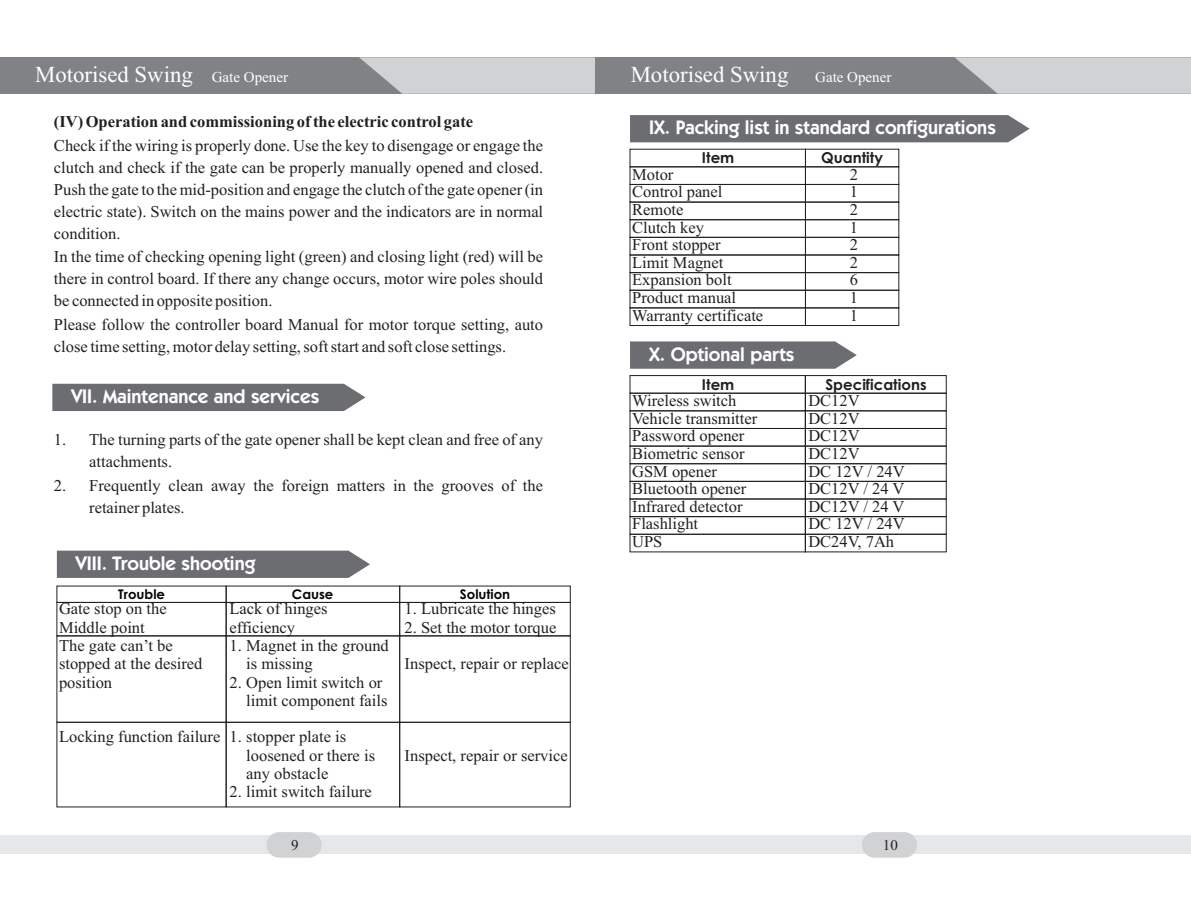
<style>
.page{position:relative;width:1191px;height:915px;background:#fff}
.page>*{position:absolute;margin:0;border:0;box-sizing:border-box;transform-origin:0 0}
.t1{font:22.8px "Times New Roman";color:#fff}
.t2{font:600 19.5px "Kabel IT Cby BT";color:#fff}
.t3{font:16.5px/17.5px "Times New Roman";color:#231f20}
.t4{font:700 16.5px "Times New Roman";color:#231f20}
.t5{font:700 15px "Century Gothic";color:#231f20}
.t6{font:15px "Times New Roman";color:#231f20}
.t7{font:700 13.35px "Century Gothic";color:#040503}
.s1{font-size:15px}
</style>
<div class="page">
<div style="left:0;top:57px;width:595px;height:37px;background:#808285"></div>
<svg style="left:359px;top:57px;width:236px;height:37px;background:#c8c9cb"></svg>
<div style="left:0;top:835px;width:595px;height:18px;background:#e6e7e9"></div>
<div style="left:266px;top:831px;width:55px;height:26px;background:#d1d2d4;border-radius:13px"></div>
<div style="left:595px;top:57px;width:596px;height:37px;background:#808285"></div>
<svg style="left:955px;top:57px;width:236px;height:37px;background:#c8c9cb"></svg>
<div style="left:595px;top:835px;width:596px;height:18px;background:#e6e7e9"></div>
<div style="left:862px;top:831px;width:55px;height:26px;background:#d1d2d4;border-radius:13px"></div>
<svg style="left:57px;top:550px;width:313px;height:27px;background:#747578"></svg>
<div style="left:56px;top:601px;width:171px;height:35px;border:1px solid #231f20"></div>
<div style="left:226px;top:601px;width:174px;height:35px;border:1px solid #231f20"></div>
<div style="left:399px;top:601px;width:172px;height:35px;border:1px solid #231f20"></div>
<div style="left:56px;top:635px;width:171px;height:87px;border:1px solid #231f20"></div>
<div style="left:226px;top:635px;width:174px;height:87px;border:1px solid #231f20"></div>
<div style="left:399px;top:635px;width:172px;height:87px;border:1px solid #231f20"></div>
<div style="left:56px;top:721px;width:171px;height:86px;border:1px solid #231f20"></div>
<div style="left:226px;top:721px;width:174px;height:86px;border:1px solid #231f20"></div>
<div style="left:399px;top:721px;width:172px;height:86px;border:1px solid #231f20"></div>
<div style="left:630px;top:115px;width:399px;height:27px;background:#6c6d70"></div>
<div style="left:805px;top:166px;width:94px;height:19px;border:1px solid #231f20"></div>
<div style="left:805px;top:184px;width:94px;height:18px;border:1px solid #231f20"></div>
<div style="left:805px;top:201px;width:94px;height:19px;border:1px solid #231f20"></div>
<div style="left:805px;top:219px;width:94px;height:19px;border:1px solid #231f20"></div>
<div style="left:805px;top:237px;width:94px;height:18px;border:1px solid #231f20"></div>
<div style="left:805px;top:254px;width:94px;height:19px;border:1px solid #231f20"></div>
<div style="left:805px;top:272px;width:94px;height:18px;border:1px solid #231f20"></div>
<div style="left:805px;top:290px;width:94px;height:18px;border:1px solid #231f20"></div>
<div style="left:805px;top:307px;width:94px;height:19px;border:1px solid #231f20"></div>
<div style="left:629px;top:166px;width:177px;height:19px;border:1px solid #231f20"></div>
<div style="left:629px;top:184px;width:177px;height:18px;border:1px solid #231f20"></div>
<div style="left:629px;top:201px;width:177px;height:19px;border:1px solid #231f20"></div>
<div style="left:629px;top:219px;width:177px;height:19px;border:1px solid #231f20"></div>
<div style="left:629px;top:237px;width:177px;height:18px;border:1px solid #231f20"></div>
<div style="left:629px;top:254px;width:177px;height:19px;border:1px solid #231f20"></div>
<div style="left:629px;top:272px;width:177px;height:18px;border:1px solid #231f20"></div>
<div style="left:629px;top:290px;width:177px;height:18px;border:1px solid #231f20"></div>
<div style="left:629px;top:307px;width:177px;height:19px;border:1px solid #231f20"></div>
<svg style="left:630px;top:341px;width:226px;height:27px;background:#747578"></svg>
<div style="left:629px;top:375px;width:177px;height:18px;border:1px solid #231f20"></div>
<div style="left:629px;top:392px;width:177px;height:19px;border:1px solid #231f20"></div>
<div style="left:629px;top:410px;width:177px;height:19px;border:1px solid #231f20"></div>
<div style="left:629px;top:428px;width:177px;height:18px;border:1px solid #231f20"></div>
<div style="left:629px;top:445px;width:177px;height:19px;border:1px solid #231f20"></div>
<div style="left:629px;top:463px;width:177px;height:18px;border:1px solid #231f20"></div>
<div style="left:629px;top:480px;width:177px;height:19px;border:1px solid #231f20"></div>
<div style="left:629px;top:498px;width:177px;height:19px;border:1px solid #231f20"></div>
<div style="left:629px;top:516px;width:177px;height:18px;border:1px solid #231f20"></div>
<div style="left:629px;top:533px;width:177px;height:19px;border:1px solid #231f20"></div>
<div style="left:805px;top:375px;width:141px;height:18px;border:1px solid #231f20"></div>
<div style="left:805px;top:392px;width:141px;height:19px;border:1px solid #231f20"></div>
<div style="left:805px;top:410px;width:141px;height:19px;border:1px solid #231f20"></div>
<div style="left:805px;top:428px;width:141px;height:18px;border:1px solid #231f20"></div>
<div style="left:805px;top:445px;width:141px;height:19px;border:1px solid #231f20"></div>
<div style="left:805px;top:463px;width:141px;height:18px;border:1px solid #231f20"></div>
<div style="left:805px;top:480px;width:141px;height:19px;border:1px solid #231f20"></div>
<div style="left:805px;top:498px;width:141px;height:19px;border:1px solid #231f20"></div>
<div style="left:805px;top:516px;width:141px;height:18px;border:1px solid #231f20"></div>
<div style="left:805px;top:533px;width:141px;height:19px;border:1px solid #231f20"></div>
<svg style="left:52px;top:383px;width:313px;height:28px;background:#747578"></svg>
<h1 class="t1" style="left:35px;top:67px;width:254px">Motorised Swing <span class="s1">Gate Opener</span></h1>
<p class="t4" style="left:54px;top:116px;width:421px">(IV) Operation and commissioning of the electric control gate</p>
<p class="t3" style="left:54px;top:136px;width:490px;line-height:21.9px;text-align:justify">Check if the wiring is properly done. Use the key to disengage or engage the clutch and check if the gate can be properly manually opened and closed.<br>Push the gate to the mid-position and engage the clutch of the gate opener (in electric state). Switch on the mains power and the indicators are in normal condition.</p>
<p class="t3" style="left:54px;top:247px;width:490px;line-height:21.9px;text-align:justify">In the time of checking opening light (green) and closing light (red) will be there in control board. If there any change occurs, motor wire poles should be connected in opposite position.</p>
<p class="t3" style="left:54px;top:315px;width:490px;line-height:21.9px">Please follow the controller board Manual for motor torque setting, auto close time setting, motor delay setting, soft start and soft close settings.</p>
<p class="t2" style="left:71px;top:388px;width:249px">VII. Maintenance and services</p>
<p class="t3" style="left:89px;top:430px;width:455px;line-height:21.9px;text-indent:-35px">1. The turning parts of the gate opener shall be kept clean and free of any attachments.</p>
<p class="t3" style="left:89px;top:476px;width:455px;line-height:21.9px;text-indent:-35px">2. Frequently clean away the foreign matters in the grooves of the retainer plates.</p>
<p class="t2" style="left:76px;top:554px;width:181px">VIII. Trouble shooting</p>
<p class="t7" style="left:118px;top:589px;width:48px">Trouble</p>
<p class="t7" style="left:292px;top:588px;width:43px">Cause</p>
<p class="t7" style="left:460px;top:589px;width:52px">Solution</p>
<p class="t3" style="left:59px;top:601px;width:145px;line-height:18.3px">Gate stop on the<br>Middle point<br>The gate can’t be stopped at the desired position</p>
<p class="t3" style="left:59px;top:729px;width:163px">Locking function failure</p>
<p class="t3" style="left:229px;top:601px;width:100px;line-height:18.3px">Lack of hinges efficiency</p>
<p class="t3" style="left:246px;top:637px;width:144px;line-height:18.3px;text-indent:-17px">1. Magnet in the ground is missing</p>
<p class="t3" style="left:246px;top:674px;width:143px;line-height:18.3px;text-indent:-17px">2. Open limit switch or limit component fails</p>
<p class="t3" style="left:246px;top:729px;width:130px;line-height:18.3px;text-indent:-17px">1. stopper plate is loosened or there is any obstacle</p>
<p class="t3" style="left:229px;top:784px;width:144px">2. limit switch failure</p>
<p class="t3" style="left:404px;top:601px;width:153px">1. Lubricate the hinges</p>
<p class="t3" style="left:404px;top:619px;width:153px">2. Set the motor torque</p>
<p class="t3" style="left:404px;top:656px;width:166px">Inspect, repair or replace</p>
<p class="t3" style="left:404px;top:747px;width:165px">Inspect, repair or service</p>
<p class="t6" style="left:291px;top:839px;width:9px">9</p>
<h1 class="t1" style="left:630px;top:67px;width:262px">Motorised Swing <span class="s1">Gate Opener</span></h1>
<p class="t2" style="left:649px;top:119px;width:348px">IX. Packing list in standard configurations</p>
<p class="t5" style="left:702px;top:152px;width:34px">Item</p>
<p class="t5" style="left:821px;top:152px;width:63px">Quantity</p>
<p class="t3" style="left:632px;top:167px;width:133px">Motor<br>Control panel<br>Remote<br>Clutch key<br>Front stopper<br>Limit Magnet<br>Expansion bolt<br>Product manual<br>Warranty certificate</p>
<p class="t3" style="left:849px;top:167px;width:10px;text-align:justify">2<br>1<br>2<br>1<br>2<br>2<br>6<br>1<br>1</p>
<p class="t2" style="left:649px;top:345px;width:147px">X. Optional parts</p>
<p class="t5" style="left:702px;top:378px;width:34px">Item</p>
<p class="t5" style="left:825px;top:378px;width:103px">Specifications</p>
<p class="t3" style="left:632px;top:393px;width:127px">Wireless switch<br>Vehicle transmitter<br>Password opener<br>Biometric sensor<br>GSM opener<br>Bluetooth opener<br>Infrared detector<br>Flashlight<br>UPS</p>
<p class="t3" style="left:808px;top:393px;width:98px">DC12V<br>DC12V<br>DC12V<br>DC12V<br>DC 12V / 24V<br>DC12V / 24 V<br>DC12V / 24 V<br>DC 12V / 24V<br>DC24V, 7Ah</p>
<p class="t6" style="left:883px;top:839px;width:16px">10</p>
</div>
